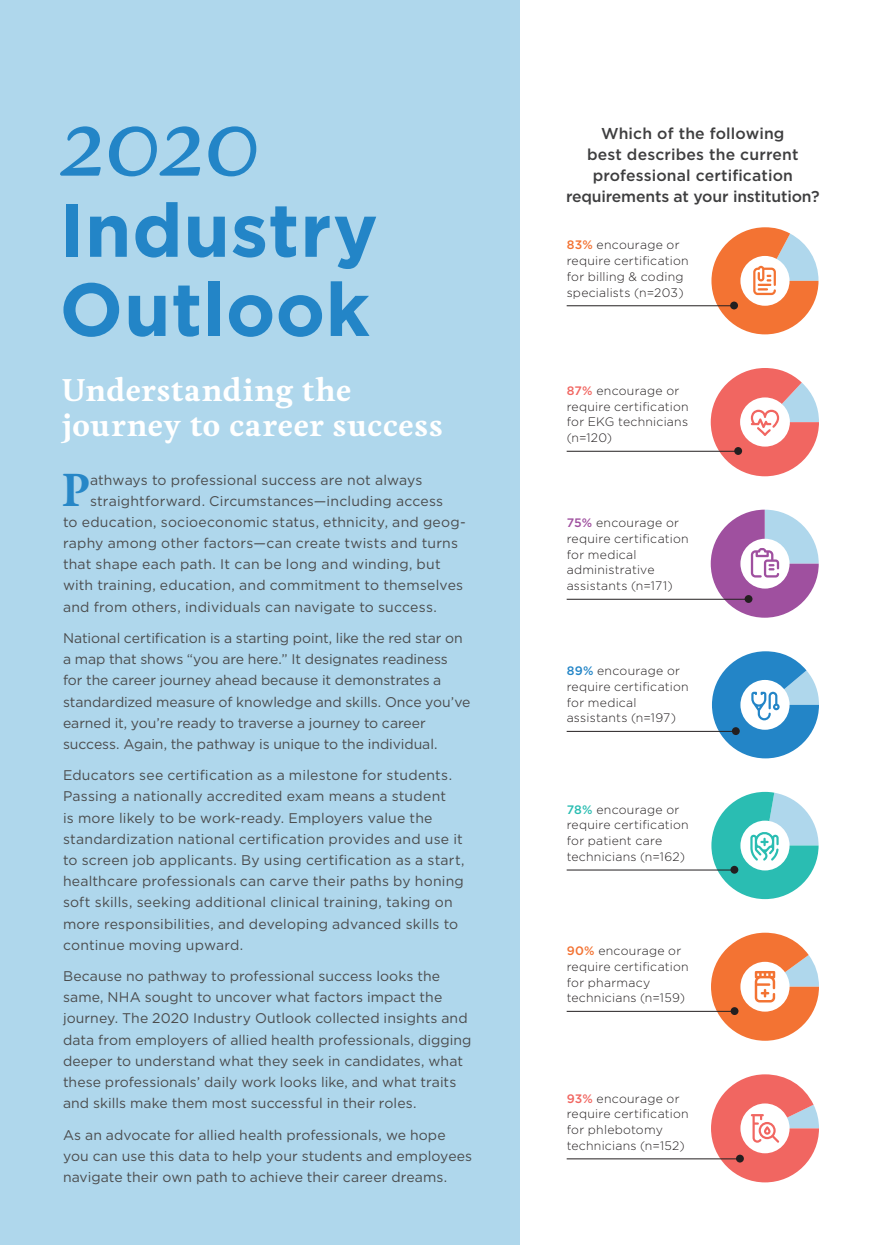
<style>
.page{position:relative;width:882px;height:1245px;background:#fff}
.page>*{position:absolute;margin:0;border:0;box-sizing:border-box;transform-origin:0 0}
.Heading_-_Gotham{font:italic 500 94.5px "Feijoa";color:#2385c7}
.Heading_-_Gotham-2{font:700 74.9px/79.1px "Gotham";letter-spacing:.01em;color:#2385c7}
.t1{font:700 43.4px "Feijoa";color:#2787c7}
.Callout_Medium_-_Fei{font:700 29.57px/35px "Feijoa";letter-spacing:.025em;color:#fff}
.t2{font:500 15.75px/21px "Gotham";letter-spacing:.01em;color:#3e3e3f;text-align:center}
.t3{font:14px/21.2px "Gotham";letter-spacing:.01em;color:#4b4c4d}
.t4{font:300 12.25px/15.8px "Gotham";letter-spacing:.02em;color:#231f20}
.s1{font-weight:500;color:#f37333}
.s2{font-weight:500;color:#f16661}
.s3{font-weight:500;color:#9f509f}
.s4{font-weight:500;color:#2385c7}
.s5{font-weight:500;color:#2abdb2}
</style>
<div class="page">
<hr style="left:567px;top:305px;width:167px;height:1px;background:#231f20">
<hr style="left:567px;top:731px;width:169px;height:1px;background:#231f20">
<hr style="left:567px;top:1010px;width:168px;height:1px;background:#231f20">
<hr style="left:567px;top:869px;width:167px;height:1px;background:#231f20">
<hr style="left:567px;top:598px;width:182px;height:1px;background:#231f20">
<div style="left:0;top:0;width:520px;height:1244px;background:#afd7ec"></div>
<hr style="left:567px;top:451px;width:171px;height:1px;background:#231f20">
<hr style="left:567px;top:1158px;width:173px;height:1px;background:#231f20">
<svg style="left:711px;top:932px;width:108px;height:108px"></svg>
<svg style="left:711px;top:509px;width:108px;height:108px"></svg>
<svg style="left:711px;top:368px;width:108px;height:108px"></svg>
<svg style="left:711px;top:227px;width:108px;height:107px"></svg>
<svg style="left:712px;top:651px;width:107px;height:107px"></svg>
<svg style="left:711px;top:791px;width:108px;height:108px"></svg>
<svg style="left:711px;top:1074px;width:108px;height:108px"></svg>
<p class="Heading_-_Gotham" style="left:60px;top:80px;width:202px">2020</p>
<p class="Heading_-_Gotham-2" style="left:60px;top:190px;width:320px">Industry<br>Outlook</p>
<p class="Callout_Medium_-_Fei" style="left:62px;top:372px;width:382px">Understanding the journey to career success</p>
<p class="t1" style="left:62px;top:459px;width:29px">P</p>
<p class="t3" style="left:90px;top:468px;width:334px">athways to professional success are not always</p>
<p class="t3" style="left:90px;top:489px;width:355px">straightforward. Circumstances—including access</p>
<p class="t3" style="left:63px;top:511px;width:404px">to education, socioeconomic status, ethnicity, and geog-</p>
<p class="t3" style="left:63px;top:532px;width:397px">raphy among other factors—can create twists and turns</p>
<p class="t3" style="left:63px;top:553px;width:379px">that shape each path. It can be long and winding, but</p>
<p class="t3" style="left:63px;top:574px;width:402px">with training, education, and commitment to themselves</p>
<p class="t3" style="left:63px;top:595px;width:375px">and from others, individuals can navigate to success.</p>
<p class="t3" style="left:63px;top:627px;width:409px">National certification is a starting point, like the red star on a map that shows “you are here.” It designates readiness for the career journey ahead because it demonstrates a standardized measure of knowledge and skills. Once you’ve earned it, you’re ready to traverse a journey to career success. Again, the pathway is unique to the individual.</p>
<p class="t3" style="left:63px;top:764px;width:403px">Educators see certification as a milestone for students.<br>Passing a nationally accredited exam means a student<br>is more likely to be work-ready. Employers value the standardization national certification provides and use it to screen job applicants. By using certification as a start, healthcare professionals can carve their paths by honing soft skills, seeking additional clinical training, taking on more responsibilities, and developing advanced skills to continue moving upward.</p>
<p class="t3" style="left:63px;top:965px;width:410px">Because no pathway to professional success looks the same, NHA sought to uncover what factors impact the journey. The 2020 Industry Outlook collected insights and data from employers of allied health professionals, digging deeper to understand what they seek in candidates, what these professionals’ daily work looks like, and what traits and skills make them most successful in their roles.</p>
<p class="t3" style="left:63px;top:1123px;width:411px">As an advocate for allied health professionals, we hope you can use this data to help your students and employees navigate their own path to achieve their career dreams.</p>
<p class="t2" style="left:566px;top:122px;width:255px">Which of the following<br>best describes the current professional certification requirements at your institution?</p>
<p class="t4" style="left:567px;top:237px;width:124px"><span class="s1">83%</span> encourage or require certification for billing &amp; coding specialists (n=203)</p>
<p class="t4" style="left:567px;top:382px;width:124px"><span class="s2">87%</span> encourage or require certification for EKG technicians (n=120)</p>
<p class="t4" style="left:567px;top:514px;width:124px"><span class="s3">75%</span> encourage or require certification for medical administrative assistants (n=171)</p>
<p class="t4" style="left:567px;top:662px;width:124px"><span class="s4">89%</span> encourage or require certification for medical assistants (n=197)</p>
<p class="t4" style="left:567px;top:801px;width:124px"><span class="s5">78%</span> encourage or require certification for patient care technicians (n=162)</p>
<p class="t4" style="left:567px;top:942px;width:124px"><span class="s1">90%</span> encourage or require certification for pharmacy technicians (n=159)</p>
<p class="t4" style="left:567px;top:1089px;width:124px"><span class="s2">93%</span> encourage or require certification for phlebotomy technicians (n=152)</p>
</div>
